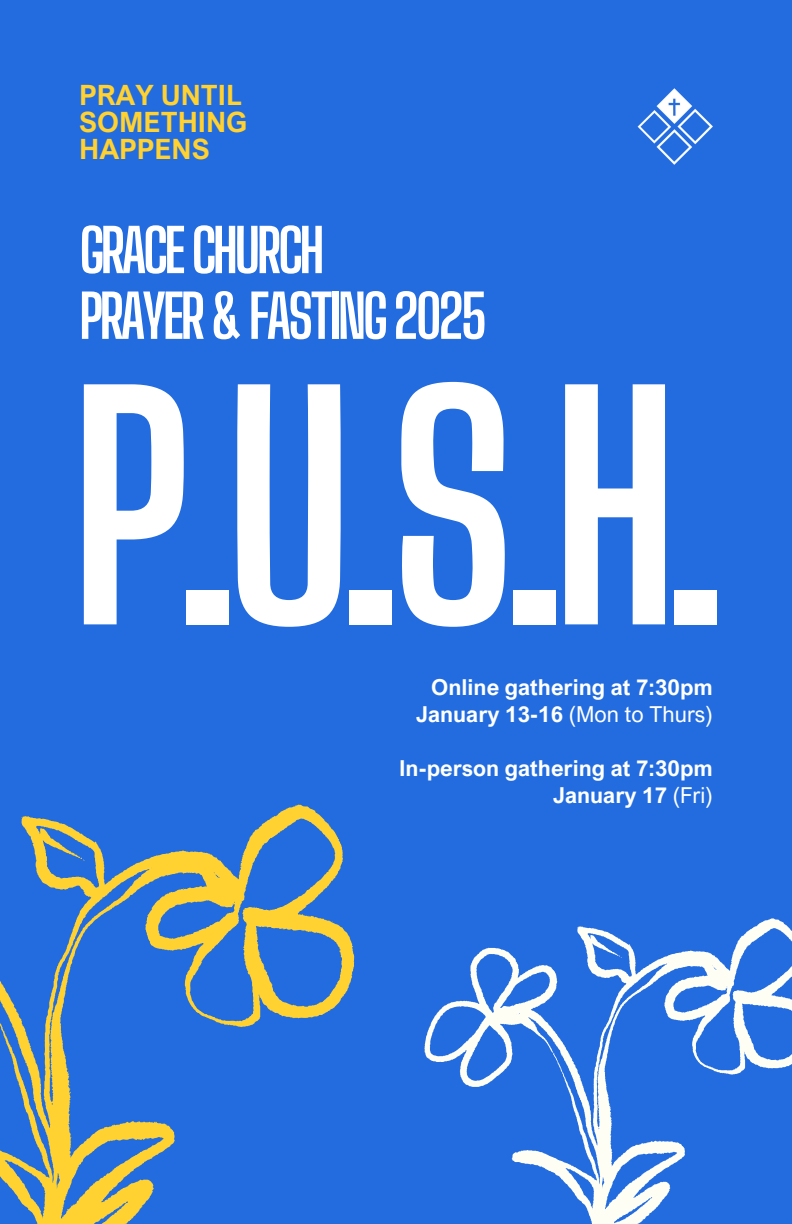
<style>
.page{position:relative;width:792px;height:1224px;background:#226ce0}
.page>*{position:absolute;margin:0;border:0;box-sizing:border-box;transform-origin:0 0}
.t1{font:700 300px "Big Shoulders Display";color:#fff}
.t2{font:700 59.2px/65.8px "Big Shoulders Display";letter-spacing:-.06em;color:#fff}
.t3{font:700 28px/27px "Arial Nova";color:#ffd131}
.t4{font:700 22px "Arial Nova";color:#fff}
.s1{font-weight:400}
</style>
<div class="page">
<svg style="left:424px;top:918px;width:368px;height:306px"></svg>
<svg style="left:553px;top:1053px;width:9px;height:19px"></svg>
<svg style="left:606px;top:1200px;width:7px;height:7px"></svg>
<svg style="left:0;top:805px;width:354px;height:419px"></svg>
<svg style="left:57px;top:1174px;width:2px;height:6px"></svg>
<svg style="left:0;top:997px;width:1px;height:27px"></svg>
<svg style="left:80px;top:858px;width:5px;height:3px"></svg>
<img style="left:637px;top:88px;width:76px;height:77px">
<p class="t3" style="left:79px;top:81px;width:170px">PRAY UNTIL<br>SOMETHING<br>HAPPENS</p>
<p class="t2" style="left:79px;top:217px;width:410px">GRACECHURCH<br>PRAYER&amp;FASTING2025</p>
<h3 class="t1" style="left:70px;top:329px;width:661px">P.U.S.H.</h3>
<h2 class="t4" style="left:431px;top:673px;width:283px">Online gathering at 7:30pm</h2>
<h1 class="t4" style="left:416px;top:700px;width:298px">January 13-16 <span class="s1">(Mon to Thurs)</span></h1>
<p class="t4" style="left:399px;top:754px;width:315px">In-person gathering at 7:30pm</p>
<p class="t4" style="left:553px;top:781px;width:161px">January 17 <span class="s1">(Fri)</span></p>
</div>
